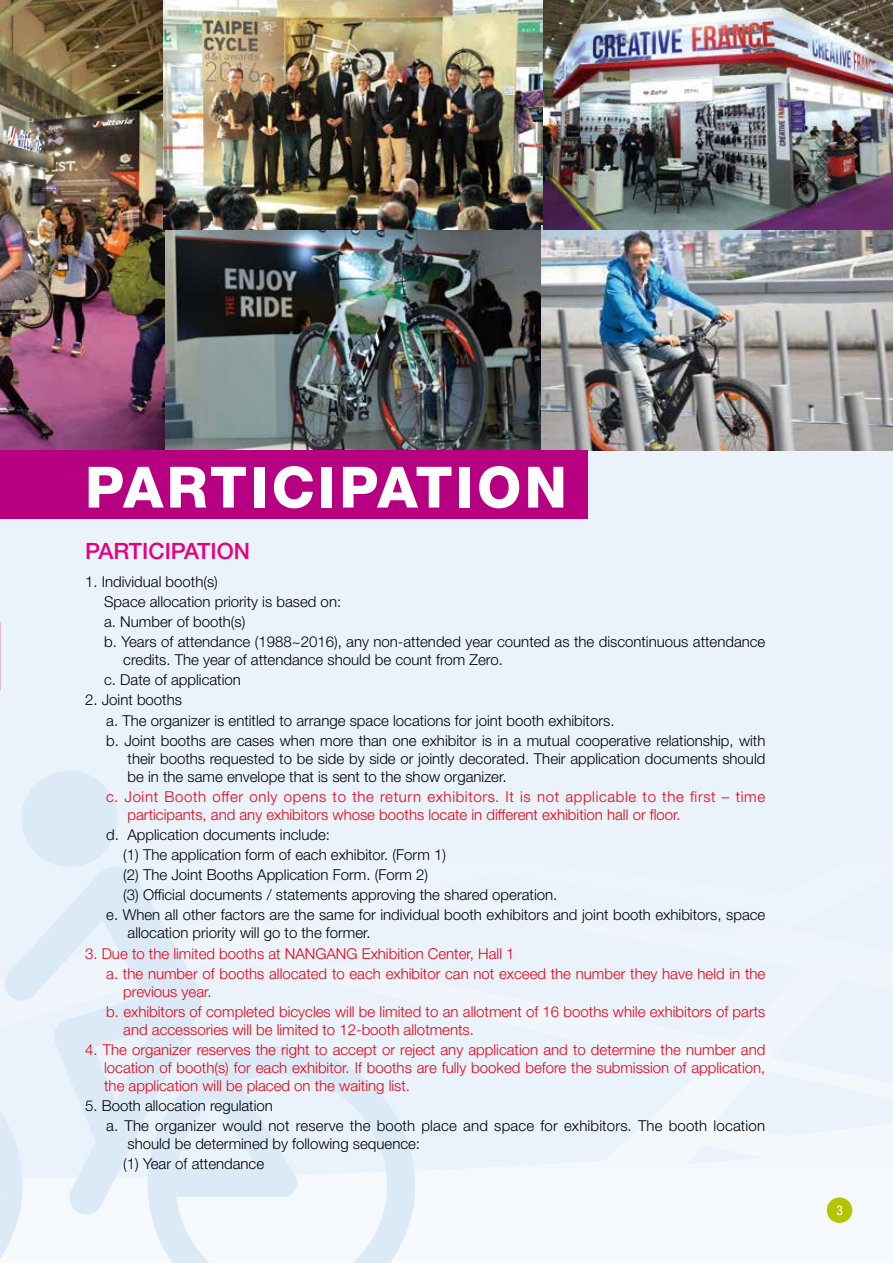
<style>
.page{position:relative;width:893px;height:1263px;background:#eaf2fb}
.page>*{position:absolute;margin:0;border:0;box-sizing:border-box;transform-origin:0 0}
.t1{font:800 57px "Helvetica Neue LT Std";letter-spacing:.06em;color:#fff}
.t2{font:500 22.5px "Helvetica Neue LT Std";color:#e4007f}
.t3{font:300 15px/20.1px "Helvetica Neue LT Std";color:#000}
.t4{font:300 15px/18px "Helvetica Neue LT Std";color:#e60012}
.t5{font:condensed 13.5px "Helvetica Neue LT Std";color:#fff}
</style>
<div class="page">
<div style="left:29px;top:1170px;width:864px;height:93px;background:#f6f9fd"></div>
<svg style="left:0;top:1113px;width:29px;height:150px"></svg>
<svg style="left:148px;top:1046px;width:283px;height:217px"></svg>
<svg style="left:3px;top:868px;width:199px;height:346px"></svg>
<svg style="left:16px;top:771px;width:107px;height:102px"></svg>
<div style="left:827px;top:1197px;width:25px;height:26px;background:#b5c400;border-radius:50%"></div>
<img style="left:0;top:0;width:165px;height:450px">
<img style="left:166px;top:229px;width:375px;height:221px">
<img style="left:164px;top:0;width:379px;height:229px">
<img style="left:541px;top:225px;width:352px;height:225px">
<img style="left:543px;top:0;width:350px;height:230px">
<div style="left:0;top:450px;width:588px;height:68px;background:#b60081"></div>
<h1 class="t1" style="left:85px;top:453px;width:483px">PARTICIPATION</h1>
<h2 class="t2" style="left:85px;top:538px;width:167px">PARTICIPATION</h2>
<p class="t3" style="left:104px;top:571px;width:663px;text-indent:-19px">1. Individual booth(s)<br>Space allocation priority is based on:<br>a. Number of booth(s)<br>b. Years of attendance (1988~2016), any non-attended year counted as the discontinuous attendance</p>
<p class="t3" style="left:104px;top:649px;width:400px;text-indent:19px">credits. The year of attendance should be count from Zero. c. Date of application</p>
<p class="t3" style="left:106px;top:690px;width:661px;text-indent:-21px">2. Joint booths<br>a. The organizer is entitled to arrange space locations for joint booth exhibitors.<br>b. Joint booths are cases when more than one exhibitor is in a mutual cooperative relationship, with</p>
<p class="t3" style="left:128px;top:749px;width:639px;line-height:18px">their booths requested to be side by side or jointly decorated. Their application documents should be in the same envelope that is sent to the show organizer.</p>
<p class="t4" style="left:128px;top:787px;width:639px;text-indent:-21px">c. Joint Booth offer only opens to the return exhibitors. It is not applicable to the first – time participants, and any exhibitors whose booths locate in different exhibition hall or floor.</p>
<p class="t3" style="left:106px;top:824px;width:225px">d. Application documents include:</p>
<p class="t3" style="left:123px;top:844px;width:324px">(1) The application form of each exhibitor. (Form 1)</p>
<p class="t3" style="left:123px;top:864px;width:306px">(2) The Joint Booths Application Form. (Form 2)</p>
<p class="t3" style="left:123px;top:885px;width:435px">(3) Official documents / statements approving the shared operation.</p>
<p class="t3" style="left:106px;top:905px;width:661px">e. When all other factors are the same for individual booth exhibitors and joint booth exhibitors, space</p>
<p class="t3" style="left:128px;top:923px;width:245px">allocation priority will go to the former.</p>
<p class="t4" style="left:106px;top:943px;width:661px;line-height:20.1px;text-indent:-21px">3. Due to the limited booths at NANGANG Exhibition Center, Hall 1<br>a. the number of booths allocated to each exhibitor can not exceed the number they have held in the</p>
<p class="t4" style="left:106px;top:981px;width:661px;line-height:20.1px;text-indent:17px">previous year.<br>b. exhibitors of completed bicycles will be limited to an allotment of 16 booths while exhibitors of parts</p>
<p class="t4" style="left:123px;top:1020px;width:352px">and accessories will be limited to 12-booth allotments.</p>
<p class="t4" style="left:104px;top:1040px;width:663px;text-align:justify;text-indent:-19px">4. The organizer reserves the right to accept or reject any application and to determine the number and location of booth(s) for each exhibitor. If booths are fully booked before the submission of application, the application will be placed on the waiting list.</p>
<p class="t3" style="left:106px;top:1095px;width:660px;text-indent:-21px">5. Booth allocation regulation<br>a. The organizer would not reserve the booth place and space for exhibitors. The booth location</p>
<p class="t3" style="left:123px;top:1133px;width:298px">should be determined by following sequence: (1) Year of attendance</p>
<p class="t5" style="left:837px;top:1202px;width:8px">3</p>
</div>
